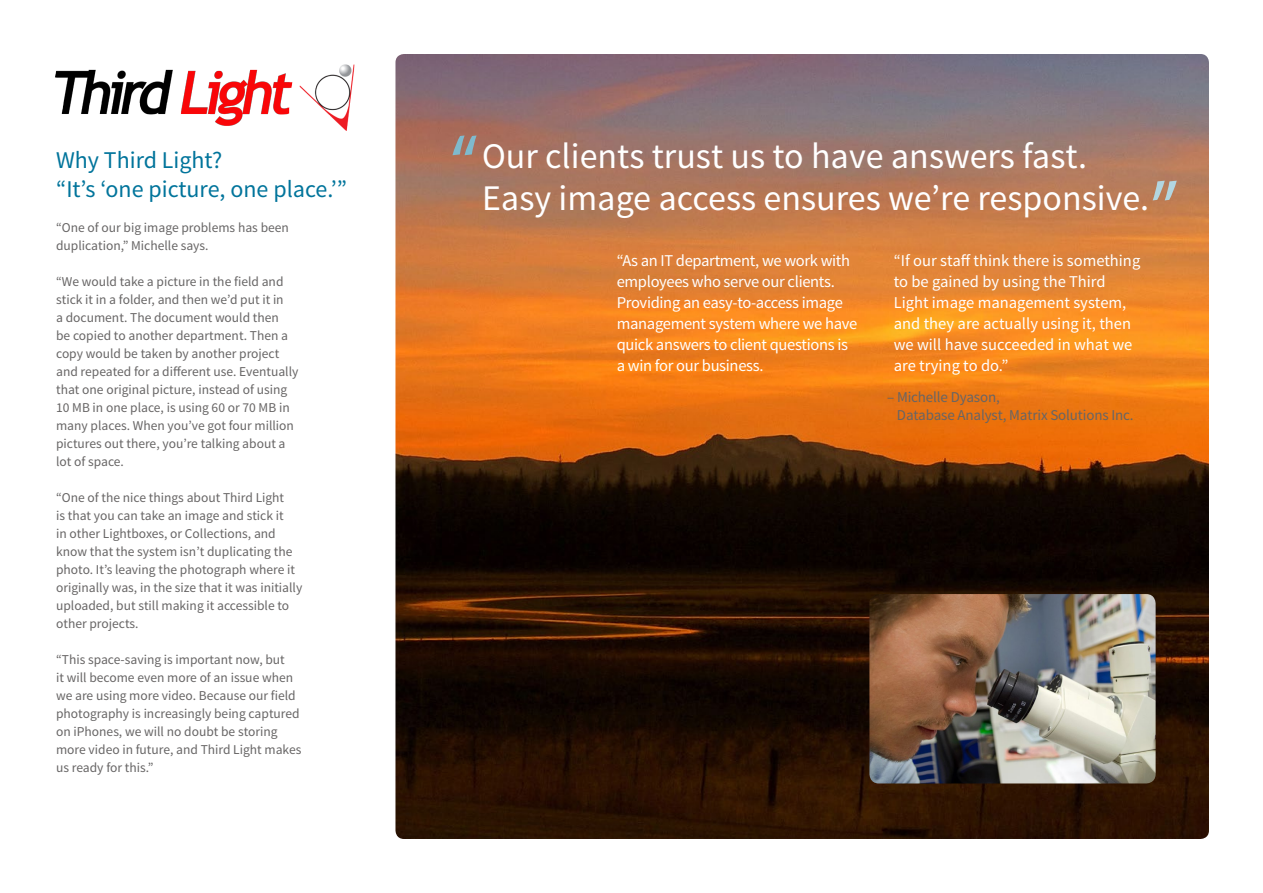
<style>
.page{position:relative;width:1263px;height:893px;background:#fff}
.page>*{position:absolute;margin:0;border:0;box-sizing:border-box;transform-origin:0 0}
.t1{font:81px "Myriad Pro";color:#7fbacd}
.t2{font:81px "Myriad Pro";color:#b2d6e1}
.t3{font:36px "Source Sans Pro";color:#fff}
.t4{font:24px "Source Sans Pro";color:#01749b}
.t5{font:16.5px/21px "Source Sans Pro";letter-spacing:-.02em;color:#fff}
.t6{font:16.5px/21px "Source Sans Pro";color:#fff}
.t7{font:15px "Source Sans Pro";letter-spacing:-.01em;color:#676565}
.t8{font:13.5px/18px "Source Sans Pro";color:#676565}
</style>
<div class="page">
<img style="left:395px;top:54px;width:814px;height:785px">
<img style="left:869px;top:594px;width:286px;height:189px">
<img style="left:55px;top:65px;width:300px;height:66px">
<p class="t4" style="left:56px;top:146px;width:168px">Why Third Light?</p>
<p class="t4" style="left:56px;top:174px;width:292px">“It’s ‘one picture, one place.’”</p>
<p class="t8" style="left:56px;top:219px;width:234px">“One of our big image problems has been duplication,” Michelle says.</p>
<p class="t8" style="left:56px;top:273px;width:244px">“We would take a picture in the field and stick it in a folder, and then we’d put it in<br>a document. The document would then<br>be copied to another department. Then a copy would be taken by another project and repeated for a different use. Eventually that one original picture, instead of using 10 MB in one place, is using 60 or 70 MB in many places. When you’ve got four million pictures out there, you’re talking about a lot of space.</p>
<p class="t8" style="left:56px;top:489px;width:248px">“One of the nice things about Third Light<br>is that you can take an image and stick it<br>in other Lightboxes, or Collections, and know that the system isn’t duplicating the photo. It’s leaving the photograph where it originally was, in the size that it was initially uploaded, but still making it accessible to other projects.</p>
<p class="t8" style="left:56px;top:651px;width:247px">“This space-saving is important now, but<br>it will become even more of an issue when we are using more video. Because our field photography is increasingly being captured on iPhones, we will no doubt be storing more video in future, and Third Light makes us ready for this.”</p>
<p class="t1" style="left:450px;top:114px;width:30px">“</p>
<p class="t3" style="left:482px;top:134px;width:606px">Our clients trust us to have answers fast.</p>
<p class="t3" style="left:482px;top:176px;width:668px">Easy image access ensures we’re responsive.</p>
<p class="t6" style="left:894px;top:250px;width:248px">“If our staff think there is something to be gained by using the Third<br>Light image management system, and they are actually using it, then we will have succeeded in what we are trying to do.”</p>
<p class="t2" style="left:1150px;top:159px;width:30px">”</p>
<p class="t5" style="left:617px;top:250px;width:242px">“As an IT department, we work with employees who serve our clients.<br>Providing an easy-to-access image management system where we have quick answers to client questions is</p>
<p class="t5" style="left:617px;top:355px;width:148px">a win for our business.</p>
<p class="t7" style="left:887px;top:388px;width:114px">– Michelle Dyason,</p>
<p class="t7" style="left:897px;top:406px;width:238px">Database Analyst, Matrix Solutions Inc.</p>
</div>
